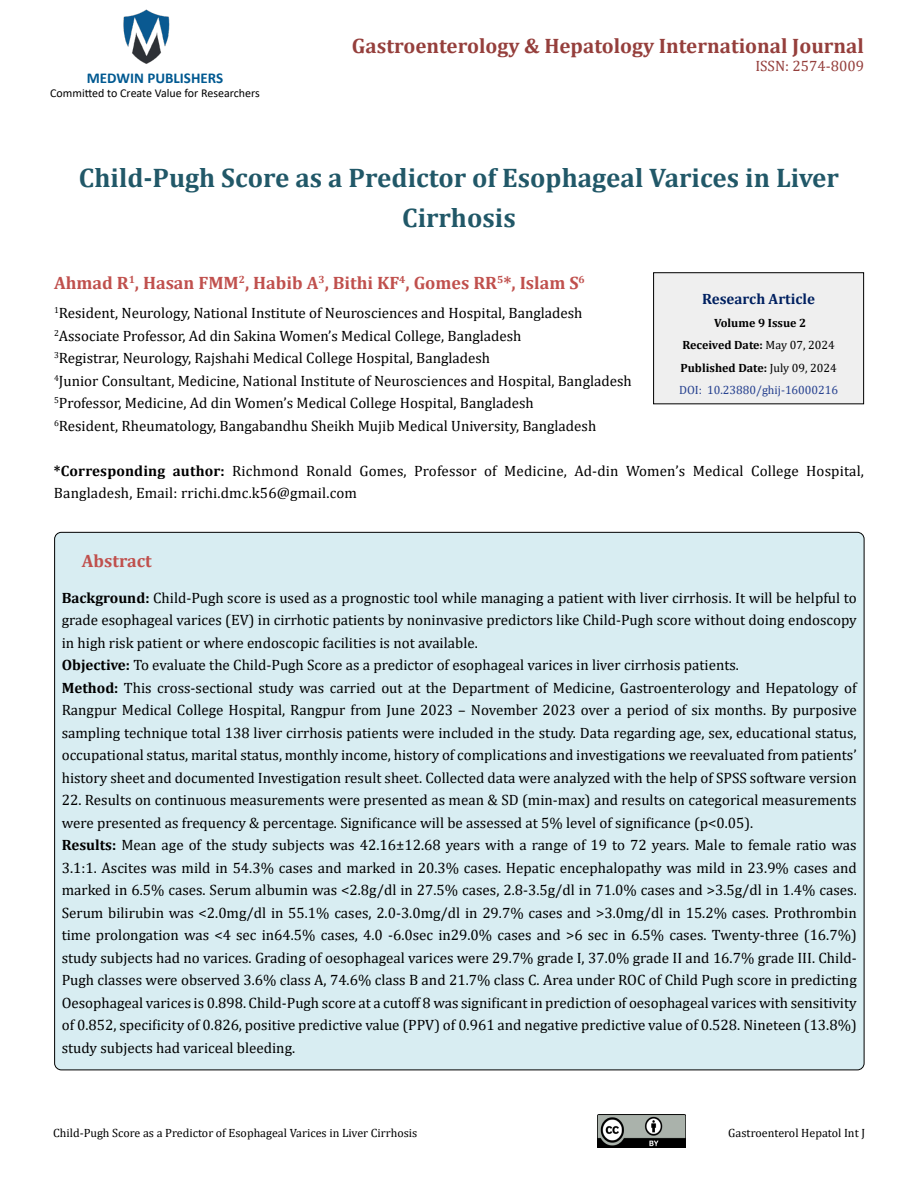
<style>
.page{position:relative;width:918px;height:1188px;background:#fff}
.page>*{position:absolute;margin:0;border:0;box-sizing:border-box;transform-origin:0 0}
.t1{font:700 27px/40.5px "Cambria";color:#215868;text-align:center}
.t2{font:700 21px "Cambria";color:#953f3c}
.t3{font:700 18px "Cambria";color:#c0504d}
.t4{font:15px/22.5px "Cambria";color:#000}
.t5{font:700 15px "Calibri";color:#005991}
.t6{font:700 15px "Cambria";color:#002060}
.t7{font:15px "Cambria";color:#953f3c}
.t8{font:700 12px/22.5px "Cambria";color:#000;text-align:center}
.t9{font:12px "Cambria";color:#000}
.t10{font:12px "Calibri";color:#000}
.s1{font-weight:700}
.s2{font-weight:400}
.s3{font-weight:400;color:#25408f}
</style>
<div class="page">
<img style="left:123px;top:9px;width:47px;height:55px">
<img style="left:597px;top:1114px;width:89px;height:34px">
<div style="left:654px;top:273px;width:210px;height:131px;background:#efefef"></div>
<div style="left:653px;top:272px;width:211px;height:132px;border:1px solid #000"></div>
<div style="left:55px;top:532px;width:809px;height:538px;background:#d8edf2;border-radius:7px"></div>
<p class="t5" style="left:87px;top:67px;width:138px">MEDWIN PUBLISHERS</p>
<p class="t10" style="left:50px;top:85px;width:211px">Committed to Create Value for Researchers</p>
<h2 class="t2" style="left:352px;top:31px;width:514px">Gastroenterology &amp; Hepatology International Journal</h2>
<p class="t7" style="left:755px;top:57px;width:110px">ISSN: 2574-8009</p>
<h1 class="t1" style="left:79px;top:156px;width:762px">Child-Pugh Score as a Predictor of Esophageal Varices in Liver<br>Cirrhosis</h1>
<p class="t3" style="left:54px;top:270px;width:532px">Ahmad R<sup>1</sup>, Hasan FMM<sup>2</sup>, Habib A<sup>3</sup>, Bithi KF<sup>4</sup>, Gomes RR<sup>5</sup>*, Islam S<sup>6</sup></p>
<p class="t4" style="left:54px;top:302px;width:579px"><sup>1</sup>Resident, Neurology, National Institute of Neurosciences and Hospital, Bangladesh <sup>2</sup>Associate Professor, Ad din Sakina Women’s Medical College, Bangladesh<br><sup>3</sup>Registrar, Neurology, Rajshahi Medical College Hospital, Bangladesh<br><sup>4</sup>Junior Consultant, Medicine, National Institute of Neurosciences and Hospital, Bangladesh <sup>5</sup>Professor, Medicine, Ad din Women’s Medical College Hospital, Bangladesh<br><sup>6</sup>Resident, Rheumatology, Bangabandhu Sheikh Mujib Medical University, Bangladesh</p>
<p class="t4" style="left:54px;top:459px;width:812px"><span class="s1">*Corresponding author:</span> Richmond Ronald Gomes, Professor of Medicine, Ad-din Women’s Medical College Hospital,<br>Bangladesh, Email: rrichi.dmc.k56@gmail.com</p>
<p class="t6" style="left:702px;top:289px;width:114px">Research Article</p>
<p class="t8" style="left:679px;top:311px;width:161px">Volume 9 Issue 2<br>Received Date: <span class="s2">May 07, 2024<br></span>Published Date: <span class="s2">July 09, 2024<br></span><span class="s3">DOI: 10.23880/ghij-16000216</span></p>
<p class="t3" style="left:82px;top:548px;width:71px">Abstract</p>
<p class="t4" style="left:62px;top:586px;width:797px"><span class="s1">Background:</span> Child-Pugh score is used as a prognostic tool while managing a patient with liver cirrhosis. It will be helpful to grade esophageal varices (EV) in cirrhotic patients by noninvasive predictors like Child-Pugh score without doing endoscopy in high risk patient or where endoscopic facilities is not available.<br><span class="s1">Objective:</span> To evaluate the Child-Pugh Score as a predictor of esophageal varices in liver cirrhosis patients.<br><span class="s1">Method:</span> This cross-sectional study was carried out at the Department of Medicine, Gastroenterology and Hepatology of Rangpur Medical College Hospital, Rangpur from June 2023 – November 2023 over a period of six months. By purposive sampling technique total 138 liver cirrhosis patients were included in the study. Data regarding age, sex, educational status, occupational status, marital status, monthly income, history of complications and investigations we reevaluated from patients’ history sheet and documented Investigation result sheet. Collected data were analyzed with the help of SPSS software version</p>
<p class="t4" style="left:62px;top:789px;width:797px">22. Results on continuous measurements were presented as mean &amp; SD (min-max) and results on categorical measurements were presented as frequency &amp; percentage. Significance will be assessed at 5% level of significance (p&lt;0.05).<br><span class="s1">Results:</span> Mean age of the study subjects was 42.16±12.68 years with a range of 19 to 72 years. Male to female ratio was 3.1:1. Ascites was mild in 54.3% cases and marked in 20.3% cases. Hepatic encephalopathy was mild in 23.9% cases and marked in 6.5% cases. Serum albumin was &lt;2.8g/dl in 27.5% cases, 2.8-3.5g/dl in 71.0% cases and &gt;3.5g/dl in 1.4% cases.<br>Serum bilirubin was &lt;2.0mg/dl in 55.1% cases, 2.0-3.0mg/dl in 29.7% cases and &gt;3.0mg/dl in 15.2% cases. Prothrombin time prolongation was &lt;4 sec in64.5% cases, 4.0 -6.0sec in29.0% cases and &gt;6 sec in 6.5% cases. Twenty-three (16.7%) study subjects had no varices. Grading of oesophageal varices were 29.7% grade I, 37.0% grade II and 16.7% grade III. Child-Pugh classes were observed 3.6% class A, 74.6% class B and 21.7% class C. Area under ROC of Child Pugh score in predicting Oesophageal varices is 0.898. Child-Pugh score at a cutoff 8 was significant in prediction of oesophageal varices with sensitivity of 0.852, specificity of 0.826, positive predictive value (PPV) of 0.961 and negative predictive value of 0.528. Nineteen (13.8%) study subjects had variceal bleeding.</p>
<p class="t9" style="left:53px;top:1126px;width:366px">Child-Pugh Score as a Predictor of Esophageal Varices in Liver Cirrhosis</p>
<p class="t9" style="left:728px;top:1126px;width:138px">Gastroenterol Hepatol Int J</p>
</div>
